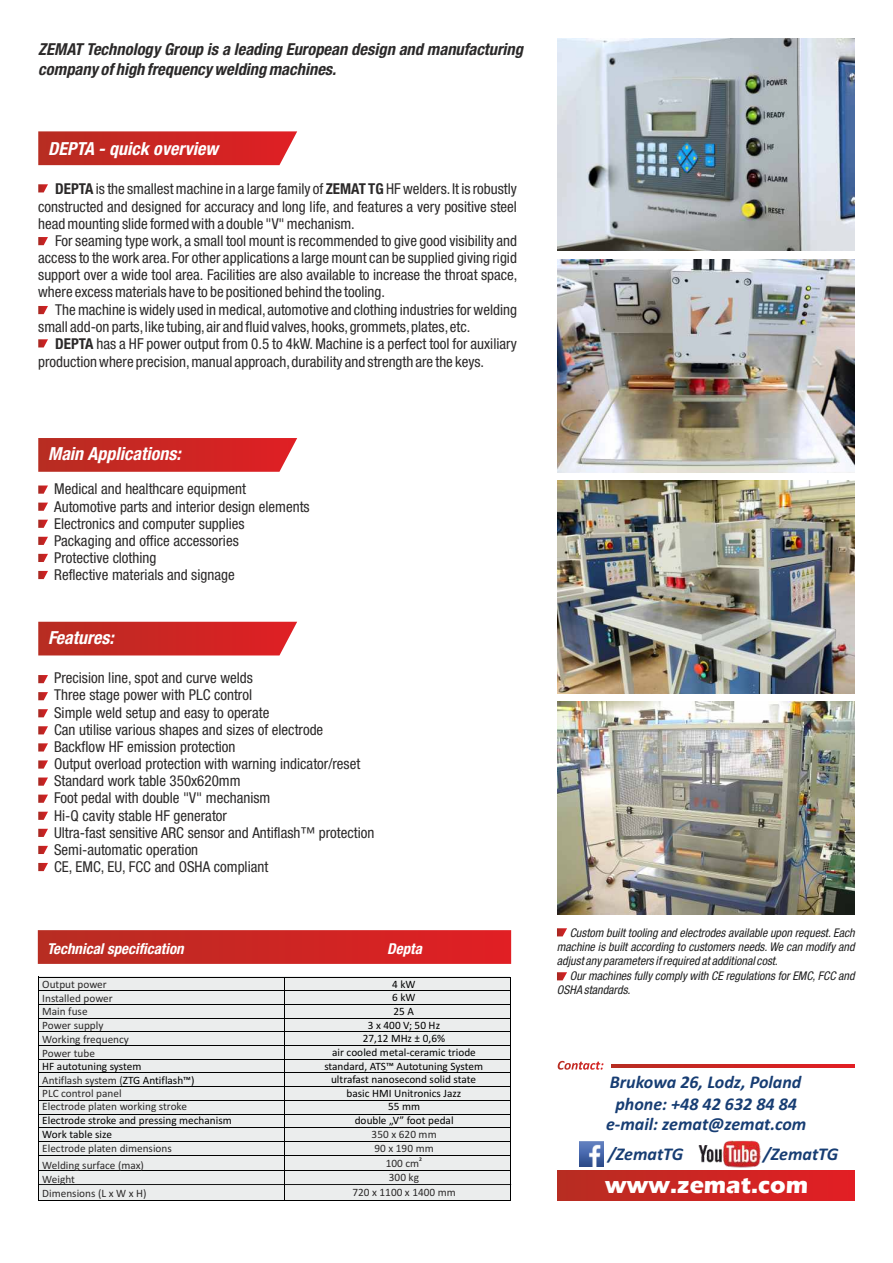
<style>
.page{position:relative;width:893px;height:1263px;background:#fff}
.page>*{position:absolute;margin:0;border:0;box-sizing:border-box;transform-origin:0 0}
.t1{font:700 24px "Eras ITC";color:#fff}
.t2{font:italic 700 18px/19.5px "Calibri";color:#173d73;text-align:center}
.t3{font:italic 700 condensed 18px "Helvetica Neue LT Pro";color:#fff}
.t4{font:italic 700 condensed 16.5px/20.4px "Helvetica Neue LT Pro";color:#2b2929}
.t5{font:condensed 15px/17.1px "Helvetica Neue LT Pro";color:#2b2929}
.t6{font:italic 700 condensed 15px "Helvetica Neue LT Pro";color:#fff}
.t7{font:italic condensed 12px/14.4px "Helvetica Neue LT Pro";color:#212121;text-align:justify}
.t8{font:11.25px/13.8px "Calibri";color:#2b2929}
.t9{font:11.25px/13.6px "Calibri";color:#000;text-align:center}
.t10{font:700 5.7px "Calibri";color:#2b2929}
.s1{font-weight:700}
.s2{color:#000}
</style>
<div class="page">
<svg style="left:38px;top:131px;width:259px;height:34px;background:#cd302c"></svg>
<svg style="left:38px;top:438px;width:259px;height:34px;background:#cd2f2b"></svg>
<svg style="left:38px;top:485px;width:10px;height:9px"></svg>
<svg style="left:38px;top:503px;width:10px;height:8px"></svg>
<svg style="left:38px;top:520px;width:10px;height:8px"></svg>
<svg style="left:38px;top:537px;width:10px;height:8px"></svg>
<svg style="left:38px;top:554px;width:10px;height:8px"></svg>
<svg style="left:38px;top:571px;width:10px;height:8px"></svg>
<img style="left:698px;top:1140px;width:62px;height:28px">
<svg style="left:611px;top:1065px;width:244px;height:2px"></svg>
<div style="left:557px;top:1170px;width:298px;height:31px;background:linear-gradient(to right,#b72d22,#e21e24)"></div>
<svg style="left:557px;top:1060px;width:47px;height:10px"></svg>
<img style="left:579px;top:1142px;width:24px;height:24px">
<svg style="left:38px;top:237px;width:10px;height:8px"></svg>
<svg style="left:38px;top:184px;width:10px;height:8px"></svg>
<svg style="left:38px;top:622px;width:259px;height:33px;background:#cc2d2a"></svg>
<svg style="left:38px;top:675px;width:10px;height:8px"></svg>
<svg style="left:38px;top:692px;width:10px;height:8px"></svg>
<svg style="left:38px;top:709px;width:10px;height:8px"></svg>
<svg style="left:38px;top:726px;width:10px;height:8px"></svg>
<svg style="left:38px;top:743px;width:10px;height:8px"></svg>
<svg style="left:38px;top:760px;width:10px;height:9px"></svg>
<svg style="left:38px;top:777px;width:10px;height:9px"></svg>
<svg style="left:38px;top:795px;width:10px;height:8px"></svg>
<svg style="left:38px;top:812px;width:10px;height:8px"></svg>
<svg style="left:38px;top:829px;width:10px;height:8px"></svg>
<svg style="left:38px;top:846px;width:10px;height:8px"></svg>
<svg style="left:38px;top:930px;width:473px;height:34px;background:#cc2724"></svg>
<svg style="left:557px;top:972px;width:10px;height:8px"></svg>
<svg style="left:557px;top:928px;width:10px;height:8px"></svg>
<div style="left:39px;top:977px;width:471px;height:224px;background:#ebeded"></div>
<hr style="left:38px;top:977px;width:1px;height:224px;background:#000">
<hr style="left:284px;top:977px;width:1px;height:223px;background:#000">
<hr style="left:510px;top:977px;width:1px;height:224px;background:#000">
<hr style="left:39px;top:977px;width:472px;height:1px;background:#000">
<hr style="left:39px;top:990px;width:472px;height:1px;background:#000">
<hr style="left:39px;top:1004px;width:472px;height:1px;background:#000">
<hr style="left:39px;top:1018px;width:472px;height:1px;background:#000">
<hr style="left:39px;top:1031px;width:472px;height:1px;background:#000">
<hr style="left:39px;top:1045px;width:472px;height:1px;background:#000">
<hr style="left:39px;top:1059px;width:472px;height:1px;background:#000">
<hr style="left:39px;top:1072px;width:472px;height:1px;background:#000">
<hr style="left:39px;top:1086px;width:472px;height:1px;background:#000">
<hr style="left:39px;top:1100px;width:472px;height:1px;background:#000">
<hr style="left:39px;top:1113px;width:472px;height:1px;background:#000">
<hr style="left:39px;top:1127px;width:472px;height:1px;background:#000">
<hr style="left:39px;top:1170px;width:472px;height:1px;background:#000">
<svg style="left:39px;top:1184px;width:471px;height:1px"></svg>
<hr style="left:39px;top:1200px;width:472px;height:1px;background:#000">
<img style="left:557px;top:702px;width:298px;height:212px">
<hr style="left:39px;top:1141px;width:472px;height:1px;background:#000">
<hr style="left:39px;top:1155px;width:472px;height:1px;background:#000">
<svg style="left:38px;top:306px;width:10px;height:8px"></svg>
<svg style="left:38px;top:339px;width:10px;height:8px"></svg>
<svg style="left:38px;top:863px;width:10px;height:8px"></svg>
<img style="left:557px;top:481px;width:298px;height:212px">
<img style="left:557px;top:259px;width:298px;height:213px">
<img style="left:557px;top:38px;width:298px;height:213px">
<p class="t4" style="left:38px;top:41px;width:486px">ZEMAT Technology Group is a leading European design and manufacturing company of high frequency welding machines.</p>
<p class="t3" style="left:48px;top:142px;width:172px">DEPTA - quick overview</p>
<p class="t5" style="left:38px;top:182px;width:480px;text-align:justify;text-indent:17px"><span class="s1">DEPTA</span> is the smallest machine in a large family of <span class="s1">ZEMAT TG</span>HF welders.It is robustly constructed and designed for accuracy and long life, and features a very positive steel head mounting slide formed with a double "V" mechanism.</p>
<p class="t5" style="left:38px;top:234px;width:481px;text-align:justify;text-indent:17px">For seaming type work, a small tool mount is recommended to give good visibility and access to the work area. For other applications a large mount can be supplied giving rigid support over a wide tool area. Facilities are also available to increase the throat space, where excess materials have to be positioned behind the tooling.</p>
<p class="t5" style="left:38px;top:303px;width:480px;text-indent:17px">The machine is widely used in medical, automotive and clothing industries for welding small add-on parts,like tubing,air and fluid valves,hooks,grommets,plates,etc.</p>
<p class="t5" style="left:38px;top:337px;width:480px;text-indent:17px"><span class="s1">DEPTA</span> has a HF power output from 0.5 to 4kW. Machine is a perfect tool for auxiliary production where precision,manual approach,durability and strength are the keys.</p>
<p class="t3" style="left:48px;top:447px;width:134px">Main Applications:</p>
<p class="t5" style="left:54px;top:483px;width:257px">Medical and healthcare equipment Automotive parts and interior design elements Electronics and computer supplies<br>Packaging and office accessories<br>Protective clothing<br>Reflective materials and signage</p>
<p class="t3" style="left:48px;top:631px;width:67px">Features:</p>
<p class="t5" style="left:54px;top:671px;width:322px">Precision line, spot and curve welds<br>Three stage power with PLC control<br>Simple weld setup and easy to operate<br>Can utilise various shapes and sizes of electrode Backflow HF emission protection<br>Output overload protection with warning indicator/reset Standard work table 350x620mm<br>Foot pedal with double "V" mechanism<br>Hi-Q cavity stable HF generator<br>Ultra-fast sensitive ARC sensor and Antiflash™ protection Semi-automatic operation<br>CE, EMC, EU, FCC and OSHA compliant</p>
<p class="t6" style="left:47px;top:943px;width:138px">Technical specification</p>
<p class="t6" style="left:387px;top:943px;width:36px">Depta</p>
<p class="t9" style="left:324px;top:978px;width:160px">4 kW<br>6 kW<br>25 A<br>3 x 400 V; 50 Hz<br>27,12 MHz ± 0,6%<br>air cooled metal-ceramic triode standard, ATS™ Autotuning System</p>
<p class="t9" style="left:346px;top:1088px;width:116px;line-height:13.2px">basic HMI Unitronics Jazz<br>55 mm</p>
<p class="t8" style="left:375px;top:1143px;width:61px">90 x 190 mm</p>
<p class="t10" style="left:419px;top:1157px;width:4px">2</p>
<p class="t8" style="left:352px;top:1157px;width:105px;line-height:14.7px;text-align:center">100 cm<br>300 kg<br>720 x 1100 x 1400 mm</p>
<p class="t8" style="left:42px;top:978px;width:88px">Output power<br>Installed power<br>Main fuse<br>Power supply<br>Working frequency<br>Power tube</p>
<p class="t8" style="left:42px;top:1060px;width:154px"><span class="s2">HF autotuning system<br></span>Antiflash system (<span class="s2">ZTG Antiflash™)<br></span>PLC control panel<br>Electrode platen working stroke</p>
<p class="t8" style="left:42px;top:1140px;width:131px;line-height:17.4px">Electrode platen dimensions<br>Welding surface (max)</p>
<p class="t8" style="left:42px;top:1173px;width:106px">Weight<br>Dimensions (L x W x H)</p>
<p class="t9" style="left:331px;top:1074px;width:146px">ultrafast nanosecond solid state</p>
<p class="t9" style="left:42px;top:1114px;width:191px;text-align:left">Electrode stroke and pressing mechanism<br>Work table size</p>
<p class="t9" style="left:355px;top:1114px;width:100px">double „V” foot pedal</p>
<p class="t8" style="left:372px;top:1129px;width:67px">350 x 620 mm</p>
<p class="t7" style="left:557px;top:927px;width:299px;text-indent:13px">Custom built tooling and electrodes available upon request. Each machine is built according to customers needs. We can modify and adjust any parameters if required at additional cost.</p>
<p class="t7" style="left:557px;top:970px;width:299px;text-indent:13px">Our machines fully comply with CE regulations for EMC, FCC and<br>OSHA standards.</p>
<p class="t2" style="left:610px;top:1074px;width:193px">Brukowa 26, Lodz, Poland</p>
<p class="t2" style="left:606px;top:1096px;width:202px">phone: +48 42 632 84 84 e-mail: zemat@zemat.com</p>
<p class="t2" style="left:608px;top:1145px;width:77px">/ZematTG</p>
<p class="t2" style="left:763px;top:1145px;width:77px">/ZematTG</p>
<h1 class="t1" style="left:605px;top:1176px;width:205px">www.zemat.com</h1>
</div>
